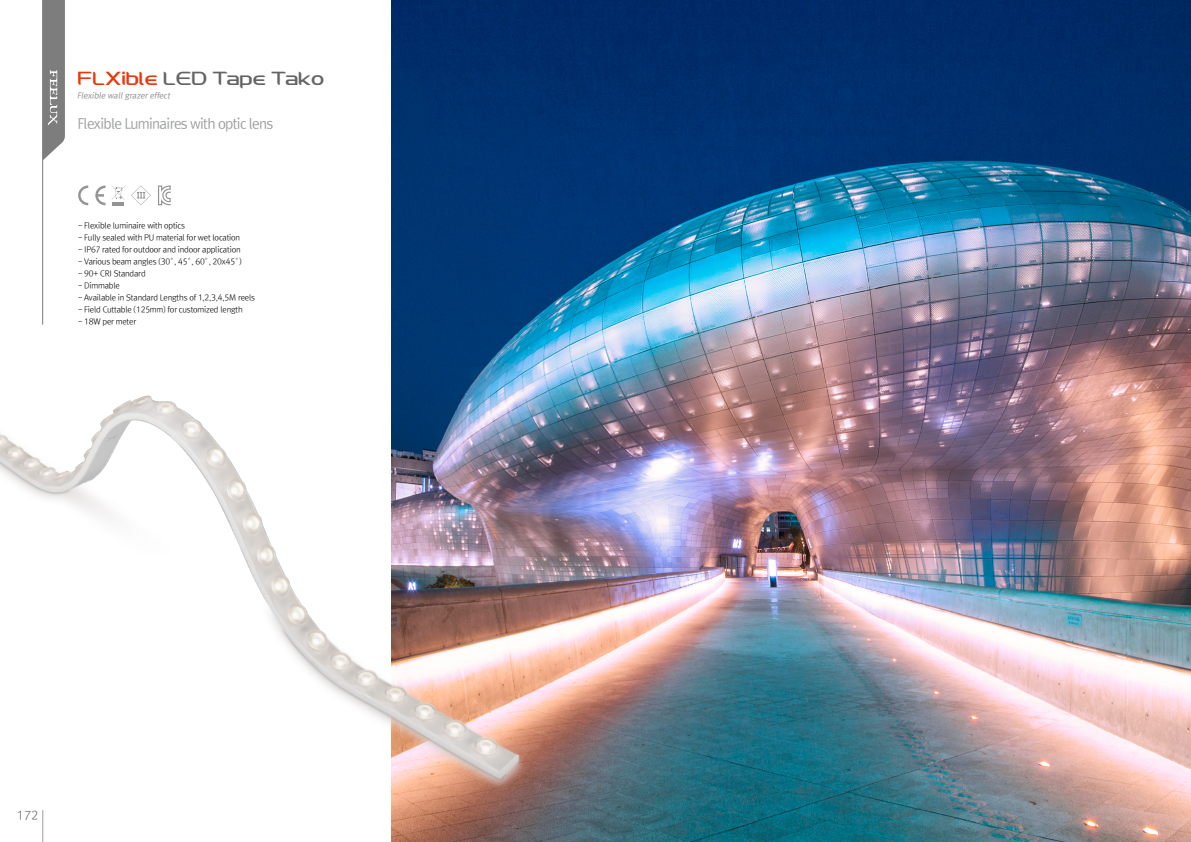
<style>
.page{position:relative;width:1191px;height:842px;background:#fff}
.page>*{position:absolute;margin:0;border:0;box-sizing:border-box;transform-origin:0 0}
.t1{font:20px "HH Feelux 2.0";color:#656464}
.t2{font:14px "Rix Go M";letter-spacing:-.05em;color:#9fa0a0}
.t3{font:12px "Rix Go L";color:#656464}
.t4{font:8px "Rix Go L";letter-spacing:-.025em;color:#000}
.t5{font:italic 8px "Rix Go M";color:#898989}
.s1{color:#e8380d}
</style>
<div class="page">
<img style="left:391px;top:0;width:800px;height:842px">
<hr style="left:42px;top:0;width:1px;height:325px;background:#7d7d7d">
<svg style="left:43px;top:0;width:22px;height:161px;background:#8b8b8b"></svg>
<svg style="left:78px;top:185px;width:10px;height:20px"></svg>
<svg style="left:95px;top:185px;width:10px;height:20px"></svg>
<svg style="left:111px;top:185px;width:14px;height:20px"></svg>
<svg style="left:131px;top:185px;width:20px;height:20px"></svg>
<svg style="left:158px;top:185px;width:13px;height:20px"></svg>
<img style="left:0;top:352px;width:595px;height:490px">
<h1 class="t1" style="left:77px;top:68px;width:248px"><span class="s1">FLXible</span> LED Tape Tako</h1>
<p class="t5" style="left:77px;top:90px;width:96px">Flexible wallgrazereffect</p>
<h2 class="t2" style="left:77px;top:116px;width:198px">Flexible Luminaires with optic lens</h2>
<p class="t4" style="left:78px;top:221px;width:109px">- Flexible luminaire with optics</p>
<p class="t4" style="left:78px;top:233px;width:164px">- Fully sealed with PU material for wet location</p>
<p class="t4" style="left:78px;top:245px;width:164px">- IP67 rated for outdoor and indoor application</p>
<p class="t4" style="left:78px;top:257px;width:166px">- Various beam angles (30°, 45°, 60°, 20x45°)</p>
<p class="t4" style="left:78px;top:269px;width:69px">- 90+ CRI Standard</p>
<p class="t4" style="left:78px;top:281px;width:43px">- Dimmable</p>
<p class="t4" style="left:78px;top:293px;width:178px">- Available in Standard Lengths of 1,2,3,4,5M reels</p>
<p class="t4" style="left:78px;top:305px;width:166px">- Field Cuttable (125mm) for customized length</p>
<p class="t4" style="left:78px;top:317px;width:60px">- 18W per meter</p>
<h3 class="t3" style="left:17px;top:808px;width:23px">172</h3>
</div>
